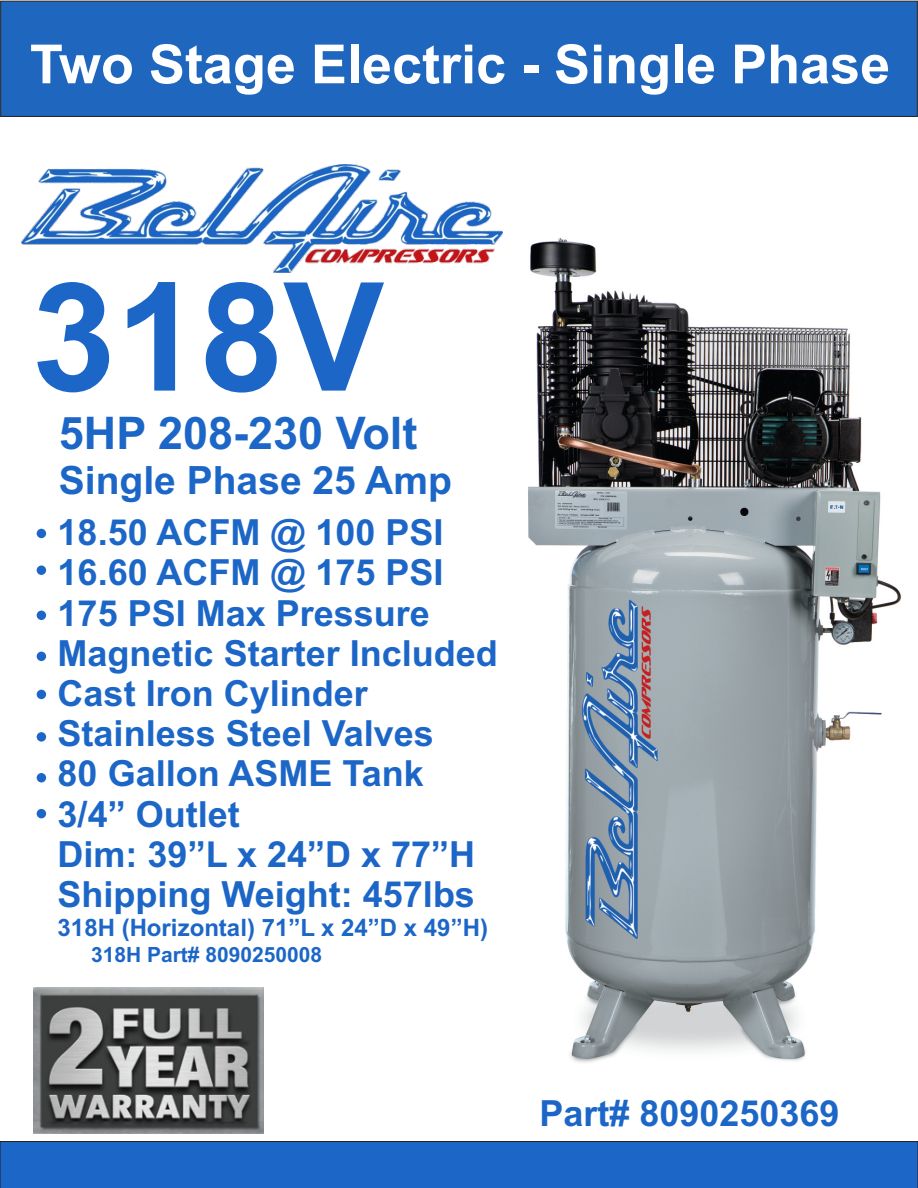
<style>
.page{position:relative;width:918px;height:1188px;background:#fff}
.page>*{position:absolute;margin:0;border:0;box-sizing:border-box;transform-origin:0 0}
.t1{font:700 151.05px "Arial";color:#1c66c7}
.t2{font:700 54px "Arial";color:#fff}
.t3{font:700 45px "Arial";color:#1c66c7}
.t4{font:700 39px "Arial";color:#1c66c7}
.t5{font:700 36px/40.2px "Arial";color:#1c66c7}
.t6{font:700 24px "Arial";color:#1c66c7}
.t7{font:700 21px "Arial";color:#1c66c7}
</style>
<div class="page">
<img style="left:528px;top:238px;width:374px;height:825px">
<div style="left:0;top:1px;width:918px;height:116px;background:#1f66bf"></div>
<div style="left:0;top:1141px;width:918px;height:47px;background:#1c66c7"></div>
<img style="left:21px;top:164px;width:482px;height:108px">
<img style="left:34px;top:987px;width:230px;height:147px">
<div style="left:34px;top:526px;width:15px;height:15px;background:#1c66c7;border:3px solid #fff;border-radius:50%"></div>
<div style="left:34px;top:806px;width:15px;height:15px;background:#1c66c7;border:3px solid #fff;border-radius:50%"></div>
<div style="left:34px;top:770px;width:15px;height:15px;background:#1c66c7;border:3px solid #fff;border-radius:50%"></div>
<div style="left:34px;top:729px;width:15px;height:16px;background:#1c66c7;border:3px solid #fff;border-radius:50%"></div>
<div style="left:34px;top:687px;width:15px;height:15px;background:#1c66c7;border:3px solid #fff;border-radius:50%"></div>
<div style="left:34px;top:649px;width:15px;height:15px;background:#1c66c7;border:3px solid #fff;border-radius:50%"></div>
<div style="left:34px;top:608px;width:15px;height:15px;background:#1c66c7;border:3px solid #fff;border-radius:50%"></div>
<div style="left:34px;top:562px;width:15px;height:16px;background:#1c66c7;border:3px solid #fff;border-radius:50%"></div>
<h2 class="t2" style="left:30px;top:44px;width:862px">Two Stage Electric - Single Phase</h2>
<h1 class="t1" style="left:32px;top:281px;width:354px">318V</h1>
<p class="t3" style="left:59px;top:416px;width:360px">5HP 208-230 Volt</p>
<p class="t4" style="left:59px;top:465px;width:395px">Single Phase 25 Amp</p>
<p class="t5" style="left:58px;top:516px;width:442px">18.50 ACFM @ 100 PSI<br>16.60 ACFM @ 175 PSI<br>175 PSI Max Pressure<br>Magnetic Starter Included<br>Cast Iron Cylinder<br>Stainless Steel Valves<br>80 Gallon ASME Tank<br>3/4” Outlet<br>Dim: 39”L x 24”D x 77”H<br>Shipping Weight: 457lbs</p>
<p class="t6" style="left:58px;top:919px;width:432px">318H (Horizontal) 71”L x 24”D x 49”H)</p>
<p class="t7" style="left:91px;top:947px;width:233px">318H Part# 8090250008</p>
<p class="t5" style="left:539px;top:1096px;width:302px">Part# 8090250369</p>
</div>
